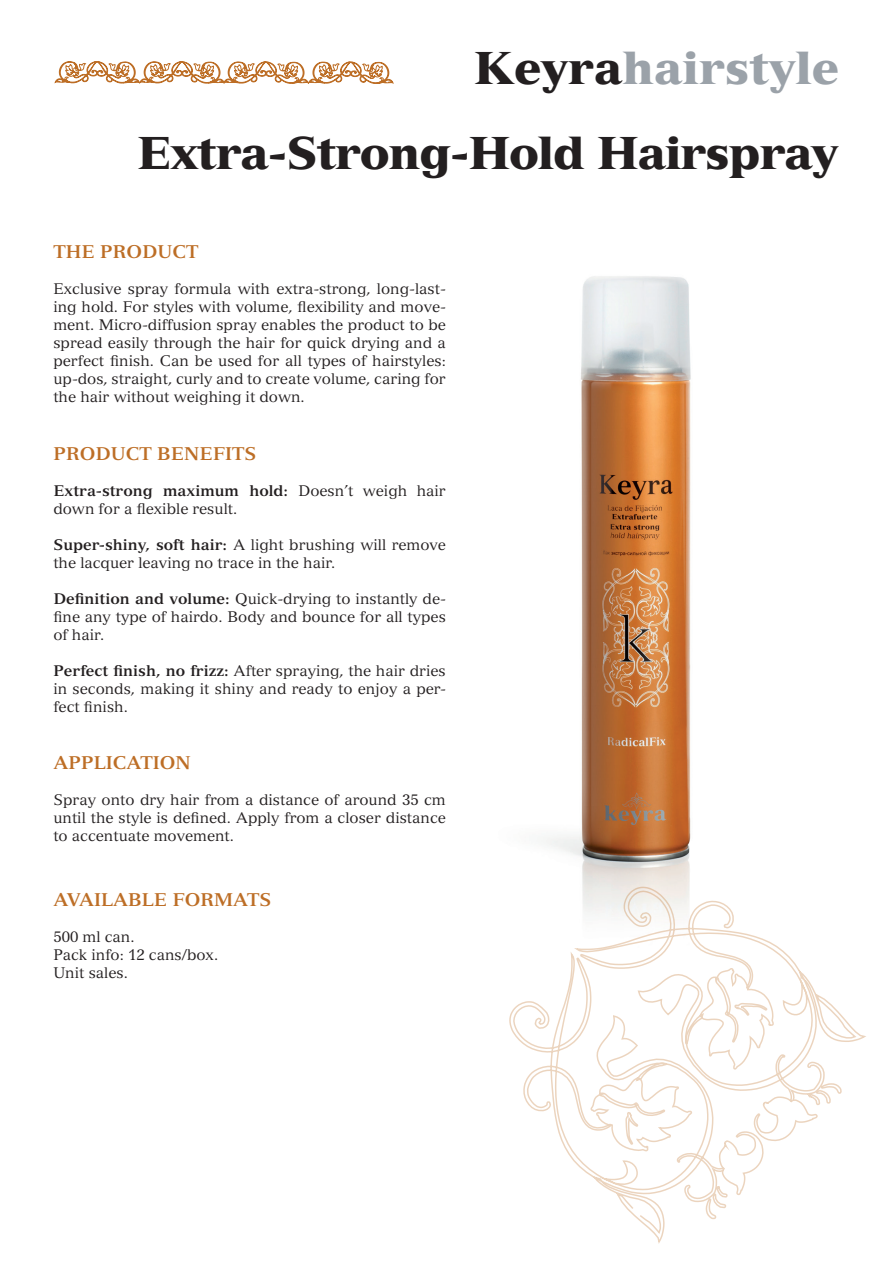
<style>
.page{position:relative;width:893px;height:1263px;background:#fff}
.page>*{position:absolute;margin:0;border:0;box-sizing:border-box;transform-origin:0 0}
.t1{font:900 45px "Versailles LT Std";letter-spacing:-.025em;color:#231f20}
.t2{font:900 45px "Versailles LT Std";color:#9ba2a9}
.t3{font:700 18px "Versailles LT Std";color:#bd6e26}
.t4{font:15px/18px "Versailles LT Std";color:#231f20;text-align:justify}
.s1{color:#231f20}
.s2{font-weight:700}
</style>
<div class="page">
<svg style="left:54px;top:61px;width:340px;height:23px"></svg>
<img style="left:546px;top:276px;width:145px;height:610px">
<svg style="left:509px;top:886px;width:357px;height:358px"></svg>
<h1 class="t2" style="left:474px;top:40px;width:367px"><span class="s1">Keyra</span>hairstyle</h1>
<h1 class="t1" style="left:137px;top:125px;width:702px">Extra-Strong-Hold Hairspray</h1>
<p class="t3" style="left:53px;top:241px;width:147px">THE PRODUCT</p>
<p class="t4" style="left:53px;top:280px;width:394px">Exclusive spray formula with extra-strong, long-last&shy;ing hold. For styles with volume, flexibility and move&shy;ment. Micro-diffusion spray enables the product to be spread easily through the hair for quick drying and a perfect finish. Can be used for all types of hairstyles: up-dos, straight, curly and to create volume, caring for the hair without weighing it down.</p>
<p class="t3" style="left:53px;top:443px;width:205px">PRODUCT BENEFITS</p>
<p class="t4" style="left:53px;top:481px;width:394px"><span class="s2">Extra-strong maximum hold:</span> Doesn’t weigh hair down for a flexible result.</p>
<p class="t4" style="left:53px;top:535px;width:394px"><span class="s2">Super-shiny, soft hair:</span> A light brushing will remove the lacquer leaving no trace in the hair.</p>
<p class="t4" style="left:53px;top:589px;width:394px"><span class="s2">Definition and volume:</span> Quick-drying to instantly de&shy;fine any type of hairdo. Body and bounce for all types of hair.</p>
<p class="t4" style="left:53px;top:661px;width:394px"><span class="s2">Perfect finish, no frizz:</span> After spraying, the hair dries in seconds, making it shiny and ready to enjoy a per&shy;fect finish.</p>
<p class="t3" style="left:53px;top:752px;width:139px">APPLICATION</p>
<p class="t4" style="left:53px;top:791px;width:394px">Spray onto dry hair from a distance of around 35 cm until the style is defined. Apply from a closer distance to accentuate movement.</p>
<p class="t3" style="left:53px;top:889px;width:220px">AVAILABLE FORMATS</p>
<p class="t4" style="left:53px;top:928px;width:166px;text-align:left">500 ml can.<br>Pack info: 12 cans/box.<br>Unit sales.</p>
</div>
